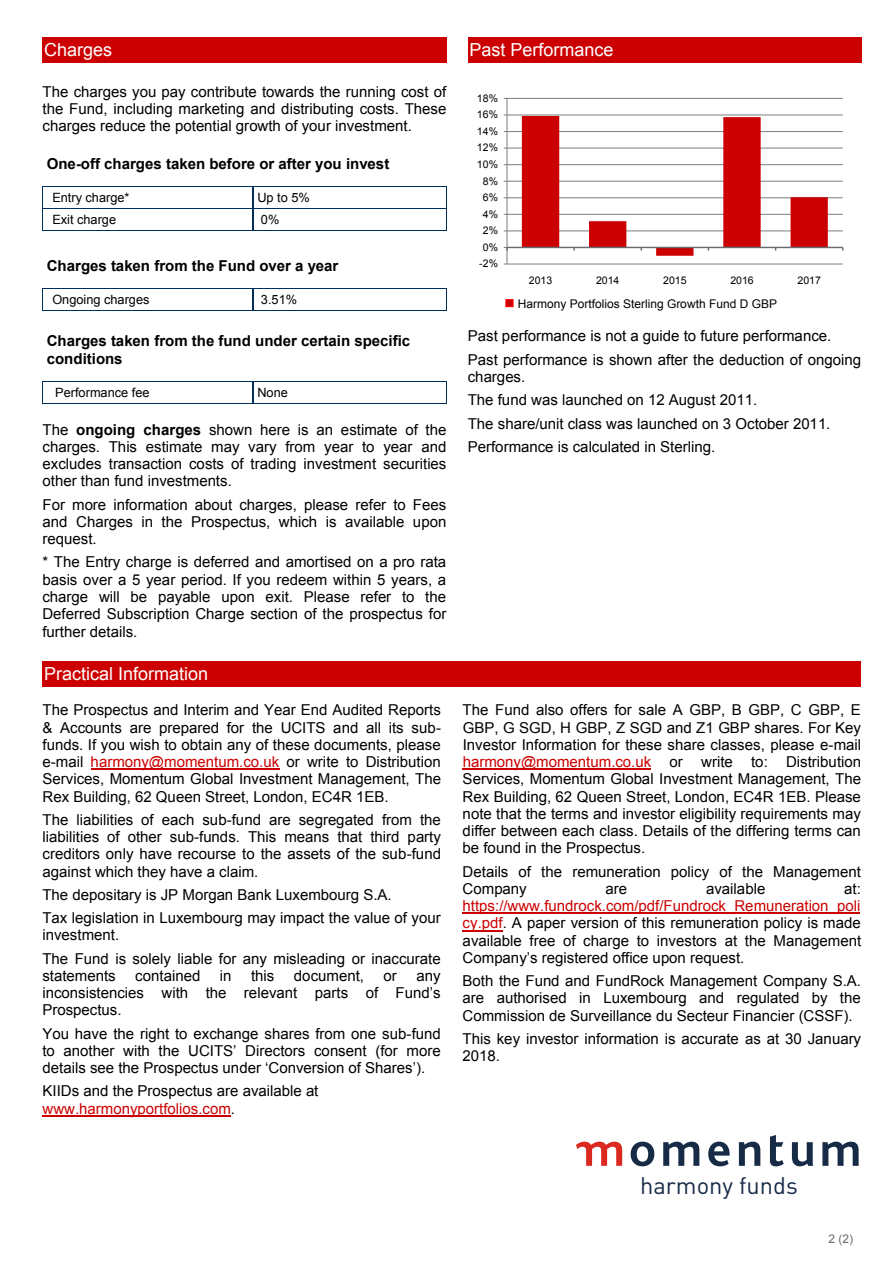
<style>
.page{position:relative;width:893px;height:1263px;background:#fff}
.page>*{position:absolute;margin:0;border:0;box-sizing:border-box;transform-origin:0 0}
.t1{font:23.7px "DINOT";color:#172b47}
.t2{font:18px "Arial";color:#fff}
.t3{font:15px/17.2px "Arial";color:#000;text-align:justify}
.t4{font:700 15px/17.2px "Arial";color:#000}
.t5{font:12.75px "Arial";color:#000}
.t6{font:12px "Arial";color:#000}
.t7{font:12px "Arial";color:#666c6f}
.t8{font:10.5px "Arial";color:#000}
.s1{font-weight:700}
.s2{color:#c00}
</style>
<div class="page">
<div style="left:43px;top:37px;width:404px;height:25px;background:#c00"></div>
<div style="left:468px;top:37px;width:393px;height:25px;background:#c00"></div>
<hr style="left:44px;top:186px;width:209px;height:1px;background:#002f5d">
<hr style="left:253px;top:186px;width:193px;height:1px;background:#002f5d">
<hr style="left:43px;top:208px;width:210px;height:1px;background:#002f5d">
<hr style="left:254px;top:208px;width:192px;height:1px;background:#002f5d">
<svg style="left:42px;top:186px;width:2px;height:45px"></svg>
<hr style="left:44px;top:230px;width:209px;height:1px;background:#002f5d">
<svg style="left:253px;top:187px;width:1px;height:43px"></svg>
<hr style="left:253px;top:230px;width:193px;height:1px;background:#002f5d">
<svg style="left:446px;top:186px;width:1px;height:45px"></svg>
<hr style="left:44px;top:288px;width:209px;height:1px;background:#002f5d">
<hr style="left:253px;top:288px;width:193px;height:1px;background:#002f5d">
<svg style="left:42px;top:288px;width:2px;height:23px"></svg>
<hr style="left:44px;top:310px;width:209px;height:1px;background:#002f5d">
<svg style="left:253px;top:289px;width:1px;height:22px"></svg>
<hr style="left:254px;top:310px;width:192px;height:1px;background:#002f5d">
<svg style="left:446px;top:288px;width:1px;height:23px"></svg>
<hr style="left:44px;top:381px;width:209px;height:1px;background:#002f5d">
<hr style="left:253px;top:381px;width:193px;height:1px;background:#002f5d">
<svg style="left:42px;top:381px;width:2px;height:23px"></svg>
<hr style="left:43px;top:403px;width:210px;height:1px;background:#002f5d">
<svg style="left:253px;top:382px;width:1px;height:21px"></svg>
<hr style="left:253px;top:403px;width:193px;height:1px;background:#002f5d">
<svg style="left:446px;top:381px;width:1px;height:23px"></svg>
<div style="left:43px;top:661px;width:818px;height:26px;background:#c00"></div>
<hr style="left:91px;top:769px;width:188px;height:1px;background:#c00">
<hr style="left:43px;top:1115px;width:188px;height:1px;background:#c00">
<hr style="left:463px;top:769px;width:188px;height:1px;background:#c00">
<hr style="left:463px;top:913px;width:397px;height:1px;background:#c00">
<hr style="left:463px;top:930px;width:40px;height:1px;background:#c00">
<hr style="left:507px;top:263px;width:336px;height:2px;background:#868686">
<hr style="left:507px;top:230px;width:336px;height:1px;background:#868686">
<hr style="left:507px;top:214px;width:336px;height:1px;background:#868686">
<hr style="left:507px;top:197px;width:336px;height:1px;background:#868686">
<hr style="left:507px;top:181px;width:336px;height:1px;background:#868686">
<hr style="left:507px;top:164px;width:336px;height:1px;background:#868686">
<hr style="left:507px;top:148px;width:336px;height:1px;background:#868686">
<hr style="left:507px;top:131px;width:336px;height:1px;background:#868686">
<hr style="left:507px;top:114px;width:336px;height:2px;background:#868686">
<hr style="left:507px;top:98px;width:336px;height:1px;background:#868686">
<hr style="left:506px;top:98px;width:2px;height:166px;background:#868686">
<hr style="left:507px;top:247px;width:336px;height:1px;background:#666c6f">
<svg style="left:522px;top:116px;width:306px;height:140px"></svg>
<div style="left:506px;top:299px;width:7px;height:8px;background:#c00;border:1px solid #f00"></div>
<svg style="left:576px;top:1142px;width:46px;height:24px"></svg>
<svg style="left:663px;top:1142px;width:36px;height:24px"></svg>
<svg style="left:708px;top:1142px;width:22px;height:24px"></svg>
<svg style="left:739px;top:1142px;width:21px;height:24px"></svg>
<svg style="left:770px;top:1135px;width:14px;height:31px"></svg>
<svg style="left:792px;top:1142px;width:21px;height:24px"></svg>
<svg style="left:822px;top:1142px;width:37px;height:24px"></svg>
<svg style="left:631px;top:1142px;width:23px;height:24px"></svg>
<p class="t2" style="left:44px;top:38px;width:69px">Charges</p>
<p class="t2" style="left:470px;top:38px;width:145px">Past Performance</p>
<p class="t3" style="left:43px;top:83px;width:406px">The charges you pay contribute towards the running cost of the Fund, including marketing and distributing costs. These charges reduce the potential growth of your investment.</p>
<p class="t4" style="left:47px;top:155px;width:344px">One-off charges taken before or after you invest</p>
<p class="t5" style="left:52px;top:189px;width:79px">Entry charge*</p>
<p class="t5" style="left:257px;top:189px;width:54px">Up to 5%</p>
<p class="t5" style="left:52px;top:211px;width:65px">Exit charge</p>
<p class="t5" style="left:261px;top:211px;width:20px">0%</p>
<p class="t4" style="left:47px;top:258px;width:293px">Charges taken from the Fund over a year</p>
<p class="t5" style="left:52px;top:291px;width:99px">Ongoing charges</p>
<p class="t5" style="left:261px;top:291px;width:38px">3.51%</p>
<p class="t4" style="left:47px;top:333px;width:365px">Charges taken from the fund under certain specific conditions</p>
<p class="t5" style="left:55px;top:384px;width:96px">Performance fee</p>
<p class="t5" style="left:257px;top:384px;width:32px">None</p>
<p class="t3" style="left:43px;top:421px;width:405px">The <span class="s1">ongoing charges</span> shown here is an estimate of the charges. This estimate may vary from year to year and excludes transaction costs of trading investment securities other than fund investments.</p>
<p class="t3" style="left:42px;top:496px;width:405px">For more information about charges, please refer to Fees and Charges in the Prospectus, which is available upon request.</p>
<p class="t3" style="left:42px;top:554px;width:406px">* The Entry charge is deferred and amortised on a pro rata basis over a 5 year period. If you redeem within 5 years, a charge will be payable upon exit. Please refer to the Deferred Subscription Charge section of the prospectus for further details.</p>
<p class="t8" style="left:477px;top:91px;width:23px">18%</p>
<p class="t8" style="left:477px;top:108px;width:23px">16%</p>
<p class="t8" style="left:477px;top:124px;width:23px">14%</p>
<p class="t8" style="left:477px;top:141px;width:23px">12%</p>
<p class="t8" style="left:477px;top:157px;width:23px">10%</p>
<p class="t8" style="left:483px;top:174px;width:17px">8%</p>
<p class="t8" style="left:483px;top:191px;width:17px">6%</p>
<p class="t8" style="left:483px;top:207px;width:17px">4%</p>
<p class="t8" style="left:483px;top:224px;width:17px">2%</p>
<p class="t8" style="left:483px;top:240px;width:17px">0%</p>
<p class="t8" style="left:479px;top:257px;width:20px">-2%</p>
<p class="t8" style="left:529px;top:274px;width:25px">2013</p>
<p class="t8" style="left:596px;top:274px;width:25px">2014</p>
<p class="t8" style="left:663px;top:274px;width:25px">2015</p>
<p class="t8" style="left:730px;top:274px;width:25px">2016</p>
<p class="t8" style="left:798px;top:274px;width:25px">2017</p>
<p class="t6" style="left:518px;top:296px;width:261px">Harmony Portfolios Sterling Growth Fund D GBP</p>
<p class="t3" style="left:468px;top:325px;width:395px;line-height:23.2px">Past performance is not a guide to future performance.<br>Past performance is shown after the deduction of ongoing</p>
<p class="t3" style="left:468px;top:365px;width:364px;line-height:23.2px;text-align:left">charges.<br>The fund was launched on 12 August 2011.<br>The share/unit class was launched on 3 October 2011.<br>Performance is calculated in Sterling.</p>
<p class="t2" style="left:44px;top:662px;width:166px">Practical Information</p>
<p class="t3" style="left:43px;top:702px;width:400px">The Prospectus and Interim and Year End Audited Reports &amp; Accounts are prepared for the UCITS and all its sub&shy;funds. If you wish to obtain any of these documents, please e-mail <span class="s2">harmony@momentum.co.uk</span> or write to Distribution Services, Momentum Global Investment Management, The Rex Building, 62 Queen Street, London, EC4R 1EB.</p>
<p class="t3" style="left:42px;top:811px;width:400px">The liabilities of each sub-fund are segregated from the liabilities of other sub-funds. This means that third party creditors only have recourse to the assets of the sub-fund against which they have a claim.</p>
<p class="t3" style="left:42px;top:883px;width:400px;line-height:23.2px">The depositary is JP Morgan Bank Luxembourg S.A.<br>Tax legislation in Luxembourg may impact the value of your</p>
<p class="t3" style="left:42px;top:924px;width:400px;line-height:23.2px">investment.<br>The Fund is solely liable for any misleading or inaccurate</p>
<p class="t3" style="left:42px;top:967px;width:75px">statements</p>
<p class="t3" style="left:135px;top:967px;width:67px">contained</p>
<p class="t3" style="left:220px;top:967px;width:13px">in</p>
<p class="t3" style="left:251px;top:967px;width:25px">this</p>
<p class="t3" style="left:294px;top:967px;width:72px">document,</p>
<p class="t3" style="left:384px;top:967px;width:15px">or</p>
<p class="t3" style="left:42px;top:967px;width:400px;text-indent:374px">any inconsistencies with the relevant parts of Fund’s Prospectus.</p>
<p class="t3" style="left:42px;top:1025px;width:400px">You have the right to exchange shares from one sub-fund to another with the UCITS’ Directors consent (for more details see the Prospectus under ‘Conversion of Shares’).</p>
<p class="t3" style="left:43px;top:1083px;width:277px">KIIDs and the Prospectus are available at <span class="s2">www.harmonyportfolios.com</span>.</p>
<p class="t3" style="left:463px;top:702px;width:400px">The Fund also offers for sale A GBP, B GBP, C GBP, E GBP, G SGD, H GBP, Z SGD and Z1 GBP shares. For Key Investor Information for these share classes, please e-mail <span class="s2">harmony@momentum.co.uk</span> or write to: Distribution Services, Momentum Global Investment Management, The Rex Building, 62 Queen Street, London, EC4R 1EB. Please note that the terms and investor eligibility requirements may differ between each class. Details of the differing terms can be found in the Prospectus.</p>
<p class="t3" style="left:463px;top:863px;width:400px">Details of the remuneration policy of the Management<br>Company</p>
<p class="t3" style="left:606px;top:880px;width:23px">are</p>
<p class="t3" style="left:706px;top:880px;width:61px">available</p>
<p class="t3" style="left:844px;top:880px;width:18px">at:</p>
<p class="t3" style="left:463px;top:897px;width:400px"><span class="s2">https://www.fundrock.com/pdf/Fundrock_Remuneration_poli cy.pdf</span>. A paper version of this remuneration policy is made available free of charge to investors at the Management Company’s registered office upon request.</p>
<p class="t3" style="left:463px;top:972px;width:400px">Both the Fund and FundRock Management Company S.A. are authorised in Luxembourg and regulated by the Commission de Surveillance du Secteur Financier (CSSF).</p>
<p class="t3" style="left:463px;top:1030px;width:400px">This key investor information is accurate as at 30 January<br>2018.</p>
<h1 class="t1" style="left:640px;top:1171px;width:159px">harmony funds</h1>
<p class="t7" style="left:828px;top:1231px;width:26px">2 (2)</p>
</div>
